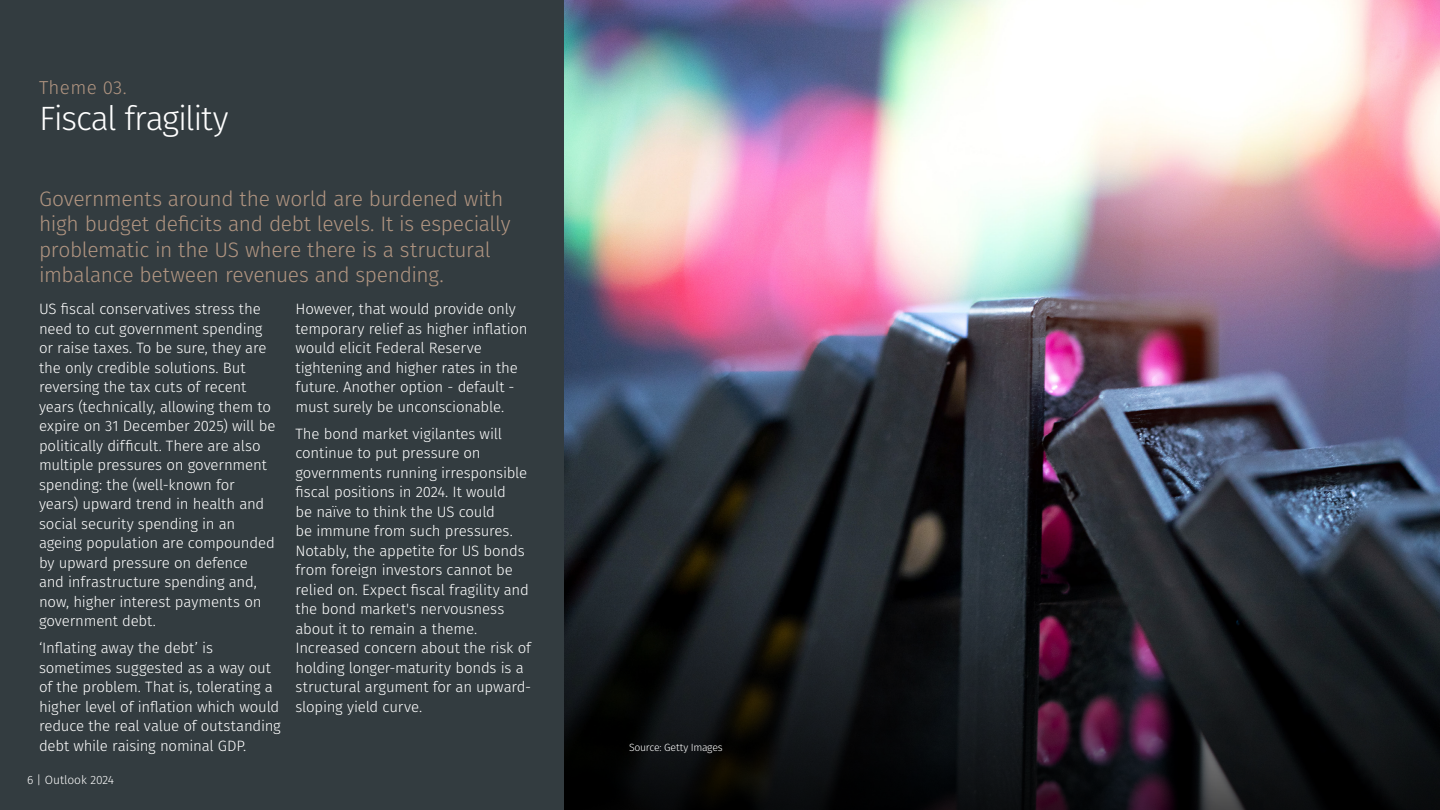
<style>
.page{position:relative;width:1440px;height:810px;background:#fff}
.page>*{position:absolute;margin:0;border:0;box-sizing:border-box;transform-origin:0 0}
.t1{font:300 33.75px "Fira Sans";letter-spacing:-.035em;color:#fff}
.t2{font:300 21px/25.5px "Fira Sans";letter-spacing:-.015em;color:#b19581}
.t3{font:300 18.75px "Fira Sans";letter-spacing:.02em;color:#b19581}
.t4{font:300 15px/19.5px "Fira Sans";letter-spacing:-.01em;color:#fff}
.t5{font:300 12px "Fira Sans";color:#fff}
.t6{font:300 10.5px "Fira Sans";letter-spacing:-.025em;color:#fff}
</style>
<div class="page">
<div style="left:0;top:0;width:565px;height:810px;background:#333c40"></div>
<img style="left:565px;top:0;width:875px;height:126px">
<img style="left:565px;top:126px;width:875px;height:684px">
<p class="t3" style="left:39px;top:74px;width:89px">Theme 03.</p>
<h1 class="t1" style="left:39px;top:94px;width:191px">Fiscal fragility</h1>
<h2 class="t2" style="left:39px;top:185px;width:473px">Governments around the world are burdened with high budget deficits and debt levels. It is especially problematic in the US where there is a structural imbalance between revenues and spending.</h2>
<p class="t4" style="left:39px;top:299px;width:238px">US fiscal conservatives stress the need to cut government spending or raise taxes. To be sure, they are the only credible solutions. But reversing the tax cuts of recent years (technically, allowing them to expire on 31 December 2025) will be politically difficult. There are also multiple pressures on government spending: the (well-known for years) upward trend in health and social security spending in an ageing population are compounded by upward pressure on defence and infrastructure spending and, now, higher interest payments on government debt.</p>
<p class="t4" style="left:39px;top:638px;width:243px">‘Inflating away the debt’ is sometimes suggested as a way out of the problem. That is, tolerating a higher level of inflation which would reduce the real value of outstanding debt while raising nominal GDP.</p>
<p class="t4" style="left:296px;top:299px;width:234px">However, that would provide only temporary relief as higher inflation would elicit Federal Reserve tightening and higher rates in the future. Another option - default - must surely be unconscionable.</p>
<p class="t4" style="left:296px;top:424px;width:237px">The bond market vigilantes will continue to put pressure on governments running irresponsible fiscal positions in 2024. It would<br>be naïve to think the US could<br>be immune from such pressures.<br>Notably, the appetite for US bonds from foreign investors cannot be relied on. Expect fiscal fragility and the bond market's nervousness about it to remain a theme.<br>Increased concern about the risk of holding longer-maturity bonds is a structural argument for an upward&shy;sloping yield curve.</p>
<p class="t5" style="left:27px;top:771px;width:89px">6 | Outlook 2024</p>
<p class="t6" style="left:629px;top:740px;width:95px">Source: Getty Images</p>
</div>
